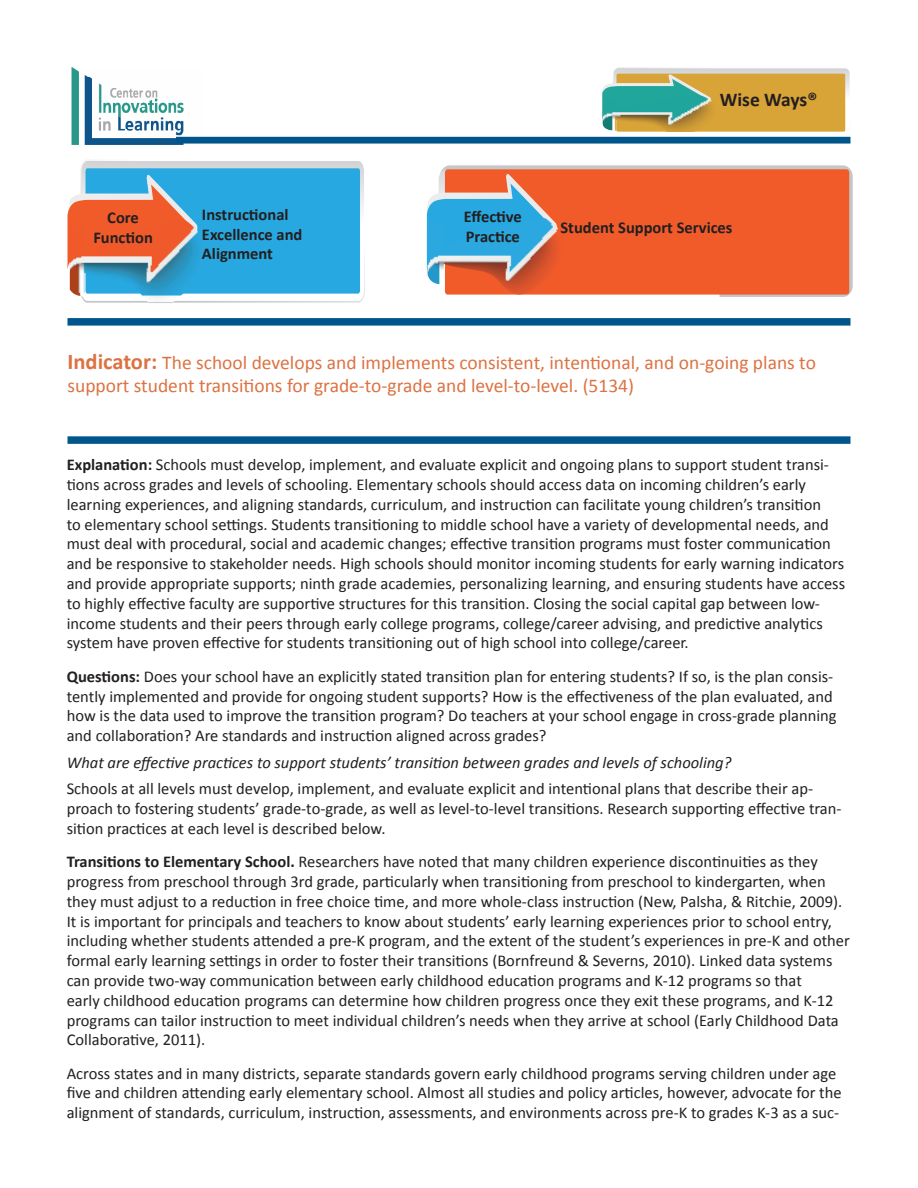
<style>
.page{position:relative;width:918px;height:1188px;background:#fff}
.page>*{position:absolute;margin:0;border:0;box-sizing:border-box;transform-origin:0 0}
.t1{font:19.5px/23.4px "Calibri";color:#dc7242}
.t2{font:700 19.5px "Calibri";letter-spacing:-.005em;color:#231f20}
.t3{font:16.5px/19.8px "Calibri";color:#231f20}
.references{font:italic 16.5px "Calibri";color:#231f20}
.t4{font:700 16.5px/19.8px "Calibri";color:#231f20}
.s1{font-weight:700;font-size:22.5px}
.s2{font-weight:700}
</style>
<div class="page">
<svg style="left:603px;top:68px;width:247px;height:64px;background:#d2af5c"></svg>
<img style="left:603px;top:91px;width:114px;height:41px">
<svg style="left:67px;top:160px;width:298px;height:143px;background:#5cafd4"></svg>
<img style="left:70px;top:220px;width:135px;height:83px">
<svg style="left:443px;top:165px;width:410px;height:132px;background:#cbcacb"></svg>
<div style="left:445px;top:169px;width:404px;height:126px;background:#f15b2a;border-radius:3px"></div>
<svg style="left:427px;top:169px;width:293px;height:128px"></svg>
<img style="left:427px;top:209px;width:138px;height:88px">
<div style="left:68px;top:318px;width:782px;height:8px;background:#00558b"></div>
<div style="left:67px;top:436px;width:783px;height:8px;background:#00558b"></div>
<img style="left:71px;top:68px;width:131px;height:77px">
<div style="left:176px;top:137px;width:674px;height:7px;background:#00558b"></div>
<p class="t4" style="left:202px;top:204px;width:102px">Instructional<br>Excellence and<br>Alignment</p>
<p class="t4" style="left:93px;top:208px;width:61px;text-align:center">Core<br>Function</p>
<p class="t4" style="left:464px;top:207px;width:60px">Effective<br>Practice</p>
<p class="t2" style="left:720px;top:87px;width:99px">Wise Ways®</p>
<p class="t4" style="left:561px;top:218px;width:173px">Student Support Services</p>
<p class="t1" style="left:68px;top:350px;width:750px"><span class="s1">Indicator:</span> The school develops and implements consistent, intentional, and on-going plans to support student transitions for grade-to-grade and level-to-level. (5134)</p>
<p class="t3" style="left:67px;top:455px;width:780px"><span class="s2">Explanation:</span> Schools must develop, implement, and evaluate explicit and ongoing plans to support student transi&shy;tions across grades and levels of schooling. Elementary schools should access data on incoming children’s early learning experiences, and aligning standards, curriculum, and instruction can facilitate young children’s transition<br>to elementary school settings. Students transitioning to middle school have a variety of developmental needs, and must deal with procedural, social and academic changes; effective transition programs must foster communication and be responsive to stakeholder needs. High schools should monitor incoming students for early warning indicators and provide appropriate supports; ninth grade academies, personalizing learning, and ensuring students have access to highly effective faculty are supportive structures for this transition. Closing the social capital gap between low&shy;income students and their peers through early college programs, college/career advising, and predictive analytics system have proven effective for students transitioning out of high school into college/career.</p>
<p class="t3" style="left:67px;top:666px;width:771px"><span class="s2">Questions:</span> Does your school have an explicitly stated transition plan for entering students? If so, is the plan consis&shy;tently implemented and provide for ongoing student supports? How is the effectiveness of the plan evaluated, and how is the data used to improve the transition program? Do teachers at your school engage in cross-grade planning and collaboration? Are standards and instruction aligned across grades?</p>
<p class="references" style="left:67px;top:751px;width:666px">What are effective practices to support students’ transition between grades and levels of schooling?</p>
<p class="t3" style="left:67px;top:779px;width:776px">Schools at all levels must develop, implement, and evaluate explicit and intentional plans that describe their ap&shy;proach to fostering students’ grade-to-grade, as well as level-to-level transitions. Research supporting effective tran&shy;sition practices at each level is described below.</p>
<p class="t3" style="left:67px;top:852px;width:785px"><span class="s2">Transitions to Elementary School.</span> Researchers have noted that many children experience discontinuities as they progress from preschool through 3rd grade, particularly when transitioning from preschool to kindergarten, when they must adjust to a reduction in free choice time, and more whole-class instruction (New, Palsha, &amp; Ritchie, 2009).<br>It is important for principals and teachers to know about students’ early learning experiences prior to school entry, including whether students attended a pre-K program, and the extent of the student’s experiences in pre-K and other formal early learning settings in order to foster their transitions (Bornfreund &amp; Severns, 2010). Linked data systems can provide two-way communication between early childhood education programs and K-12 programs so that<br>early childhood education programs can determine how children progress once they exit these programs, and K-12 programs can tailor instruction to meet individual children’s needs when they arrive at school (Early Childhood Data Collaborative, 2011).</p>
<p class="t3" style="left:67px;top:1063px;width:776px">Across states and in many districts, separate standards govern early childhood programs serving children under age five and children attending early elementary school. Almost all studies and policy articles, however, advocate for the alignment of standards, curriculum, instruction, assessments, and environments across pre-K to grades K-3 as a suc-</p>
</div>
